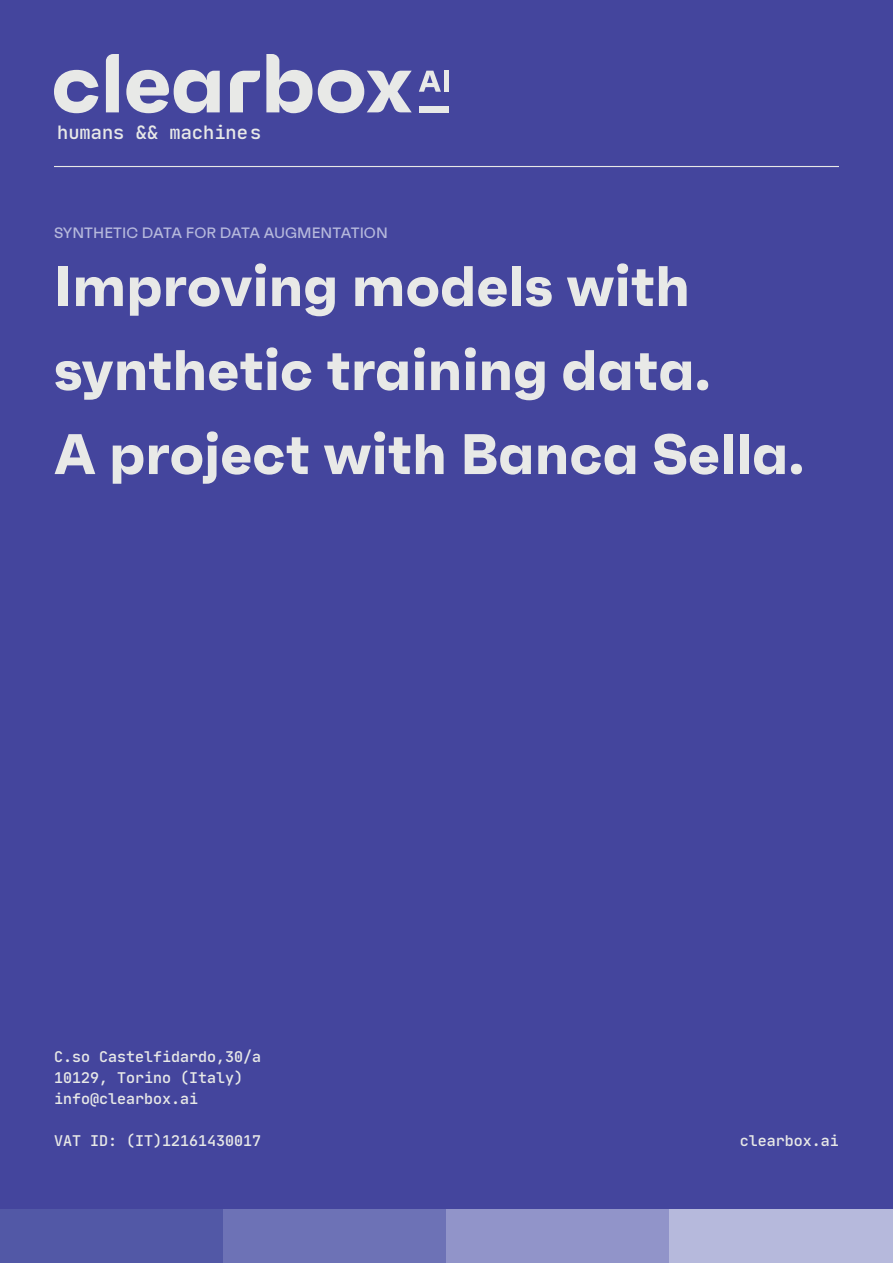
<style>
.page{position:relative;width:893px;height:1263px;background:#44459d}
.page>*{position:absolute;margin:0;border:0;box-sizing:border-box;transform-origin:0 0}
.t1{font:700 57px "Faktum";color:#e8e9e7}
.t2{font:500 18.75px "Jet Brains Mono";color:#e8e9e7}
.t3{font:500 15px/21px "Jet Brains Mono";color:#e8e9e7}
.t4{font:500 15px "Faktum";color:#b6b9dc}
</style>
<div class="page">
<hr style="left:54px;top:166px;width:785px;height:1px;background:#e8e9e7">
<div style="left:0;top:1210px;width:223px;height:53px;background:#5258a6"></div>
<div style="left:223px;top:1210px;width:223px;height:53px;background:#6d72b6"></div>
<div style="left:446px;top:1210px;width:224px;height:53px;background:#9194c9"></div>
<div style="left:670px;top:1210px;width:223px;height:53px;background:#b6b9dc"></div>
<svg style="left:54px;top:70px;width:44px;height:43px"></svg>
<svg style="left:106px;top:54px;width:13px;height:58px"></svg>
<svg style="left:126px;top:70px;width:94px;height:43px"></svg>
<svg style="left:230px;top:71px;width:30px;height:41px"></svg>
<svg style="left:266px;top:54px;width:46px;height:59px"></svg>
<svg style="left:318px;top:70px;width:94px;height:43px"></svg>
<svg style="left:419px;top:71px;width:22px;height:21px"></svg>
<div style="left:444px;top:71px;width:5px;height:21px;background:#e8e9e7"></div>
<div style="left:419px;top:106px;width:30px;height:6px;background:#e8e9e7"></div>
<p class="t2" style="left:57px;top:120px;width:206px">humans &amp;&amp; machines</p>
<p class="t4" style="left:54px;top:223px;width:335px">SYNTHETIC DATA FOR DATA AUGMENTATION</p>
<p class="t1" style="left:54px;top:249px;width:637px">Improving models with</p>
<p class="t1" style="left:54px;top:333px;width:658px">synthetic training data.</p>
<p class="t1" style="left:54px;top:417px;width:752px">A project with Banca Sella.</p>
<p class="t3" style="left:54px;top:1046px;width:209px">C.so Castelfidardo,30/a<br>10129, Torino (Italy) info@clearbox.ai</p>
<p class="t3" style="left:54px;top:1130px;width:209px">VAT ID: (IT)12161430017</p>
<p class="t3" style="left:740px;top:1130px;width:100px">clearbox.ai</p>
</div>
